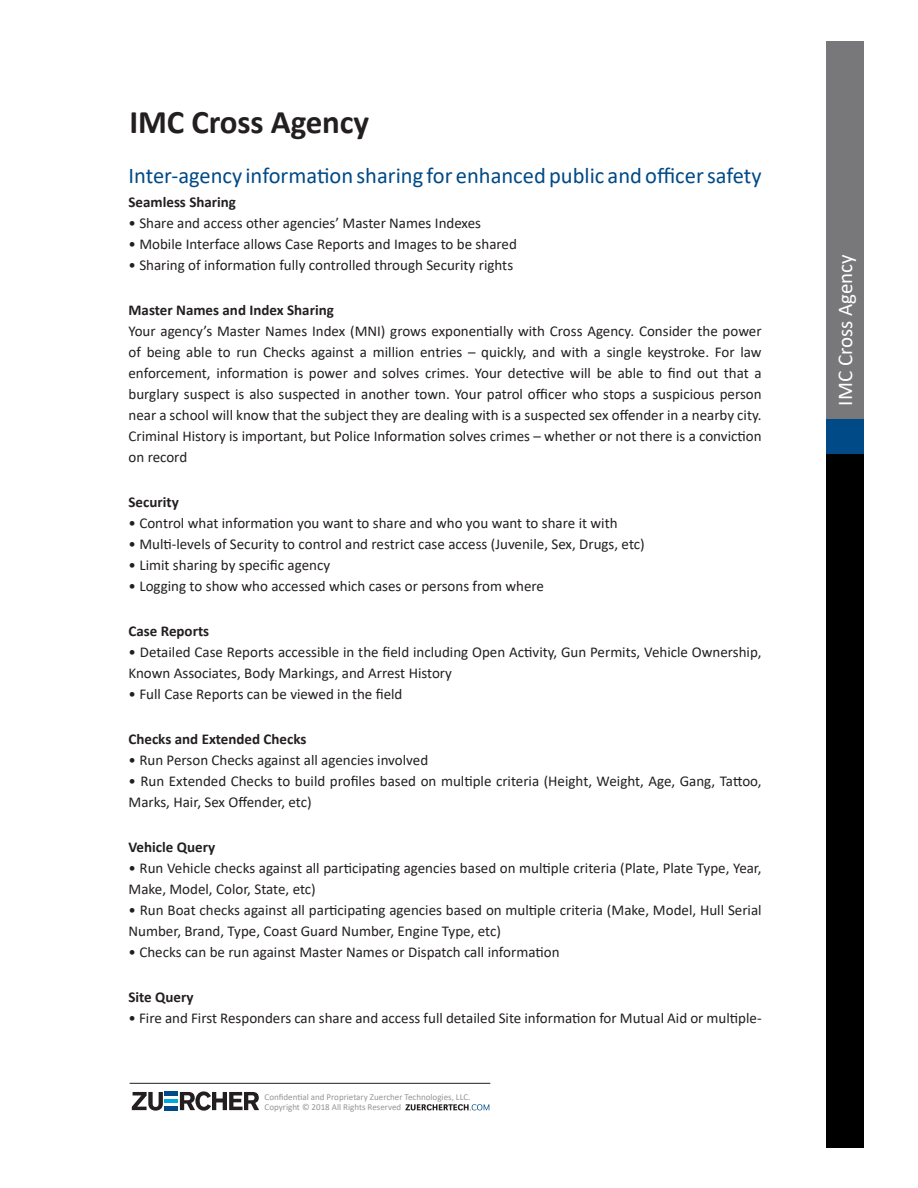
<style>
.page{position:relative;width:918px;height:1188px;background:#fff}
.page>*{position:absolute;margin:0;border:0;box-sizing:border-box;transform-origin:0 0}
.t1{font:700 33px "Calibri";letter-spacing:-.005em;color:#231f20}
.t2{font:22.5px "Calibri";color:#004a87}
.t3{font:21px "Calibri";color:#fff}
.t4{font:15px/21px "Calibri";color:#231f20}
.t5{font:700 15px "Calibri";color:#231f20}
.t6{font:9px "Calibri";color:#939598}
</style>
<div class="page">
<div style="left:827px;top:41px;width:37px;height:380px;background:#787779"></div>
<div style="left:827px;top:454px;width:37px;height:694px;background:#000"></div>
<div style="left:827px;top:420px;width:37px;height:34px;background:#004a87"></div>
<svg style="left:405px;top:1104px;width:84px;height:6px"></svg>
<hr style="left:130px;top:1083px;width:360px;height:1px;background:#231f20">
<hr style="left:165px;top:1092px;width:13px;height:4px;background:#004a87">
<hr style="left:165px;top:1106px;width:13px;height:4px;background:#004a87">
<hr style="left:165px;top:1099px;width:13px;height:4px;background:#00a8e2">
<svg style="left:132px;top:1092px;width:31px;height:19px"></svg>
<svg style="left:180px;top:1091px;width:79px;height:20px"></svg>
<p class="t1" style="left:130px;top:98px;width:241px">IMC Cross Agency</p>
<p class="t2" style="left:129px;top:160px;width:635px">Inter-agency information sharing for enhanced public and officer safety</p>
<p class="t5" style="left:129px;top:191px;width:109px">Seamless Sharing</p>
<p class="t4" style="left:129px;top:212px;width:354px">• Share and access other agencies’ Master Names Indexes</p>
<p class="t4" style="left:129px;top:233px;width:390px">• Mobile Interface allows Case Reports and Images to be shared</p>
<p class="t4" style="left:129px;top:254px;width:386px">• Sharing of information fully controlled through Security rights</p>
<p class="t5" style="left:129px;top:299px;width:207px">Master Names and Index Sharing</p>
<p class="t4" style="left:129px;top:320px;width:635px;text-align:justify">Your agency’s Master Names Index (MNI) grows exponentially with Cross Agency. Consider the power of being able to run Checks against a million entries – quickly, and with a single keystroke. For law enforcement, information is power and solves crimes. Your detective will be able to find out that a burglary suspect is also suspected in another town. Your patrol officer who stops a suspicious person near a school will know that the subject they are dealing with is a suspected sex offender in a nearby city.<br>Criminal History is important, but Police Information solves crimes – whether or not there is a conviction on record</p>
<p class="t5" style="left:129px;top:491px;width:52px">Security</p>
<p class="t4" style="left:129px;top:512px;width:491px">• Control what information you want to share and who you want to share it with</p>
<p class="t4" style="left:129px;top:533px;width:518px">• Multi-levels of Security to control and restrict case access (Juvenile, Sex, Drugs, etc)</p>
<p class="t4" style="left:129px;top:554px;width:203px">• Limit sharing by specific agency</p>
<p class="t4" style="left:129px;top:575px;width:417px">• Logging to show who accessed which cases or persons from where</p>
<p class="t5" style="left:129px;top:620px;width:82px">Case Reports</p>
<p class="t4" style="left:129px;top:641px;width:635px">• Detailed Case Reports accessible in the field including Open Activity, Gun Permits, Vehicle Ownership,<br>Known Associates, Body Markings, and Arrest History</p>
<p class="t4" style="left:129px;top:683px;width:275px">• Full Case Reports can be viewed in the field</p>
<p class="t5" style="left:129px;top:728px;width:179px">Checks and Extended Checks</p>
<p class="t4" style="left:129px;top:749px;width:301px">• Run Person Checks against all agencies involved</p>
<p class="t4" style="left:129px;top:770px;width:635px">• Run Extended Checks to build profiles based on multiple criteria (Height, Weight, Age, Gang, Tattoo,<br>Marks, Hair, Sex Offender, etc)</p>
<p class="t5" style="left:129px;top:836px;width:88px">Vehicle Query</p>
<p class="t4" style="left:129px;top:857px;width:635px">• Run Vehicle checks against all participating agencies based on multiple criteria (Plate, Plate Type, Year,<br>Make, Model, Color, State, etc)</p>
<p class="t4" style="left:129px;top:899px;width:635px">• Run Boat checks against all participating agencies based on multiple criteria (Make, Model, Hull Serial<br>Number, Brand, Type, Coast Guard Number, Engine Type, etc)</p>
<p class="t4" style="left:129px;top:941px;width:433px">• Checks can be run against Master Names or Dispatch call information</p>
<p class="t5" style="left:129px;top:986px;width:67px">Site Query</p>
<p class="t4" style="left:129px;top:1007px;width:635px">• Fire and First Responders can share and access full detailed Site information for Mutual Aid or multiple-</p>
<p class="t6" style="left:265px;top:1090px;width:207px">Confidential and Proprietary Zuercher Technologies, LLC.</p>
<p class="t6" style="left:265px;top:1101px;width:138px">Copyright © 2018 All Rights Reserved</p>
<p class="t3" style="left:831px;top:406px;width:153px;rotate:-90deg">IMC Cross Agency</p>
</div>
